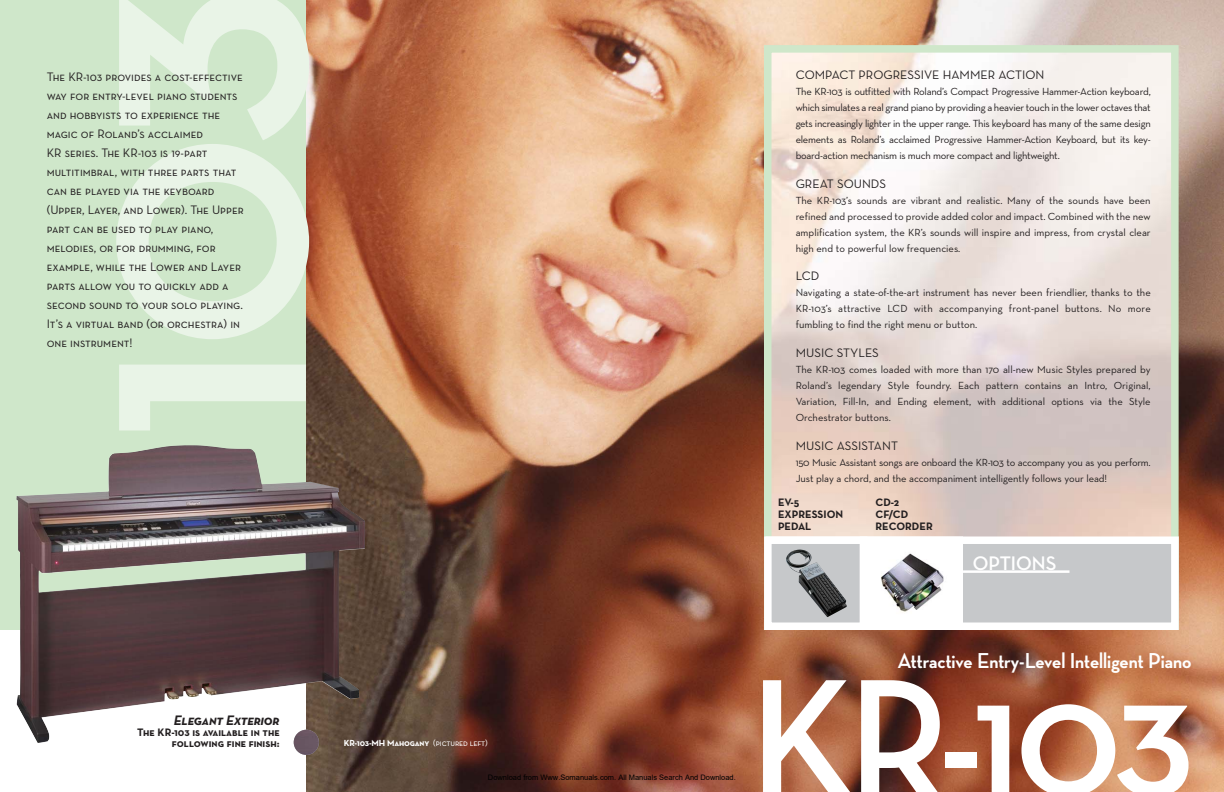
<style>
.page{position:relative;width:1224px;height:792px;background:#fff}
.page>*{position:absolute;margin:0;border:0;box-sizing:border-box;transform-origin:0 0}
.t1{font:700 352.6px "Neutra Disp";color:#e9f4e7}
.t2{font:700 169.5px "Neutra Disp";color:#fff}
.t3{font:700 22px "Neutra Disp";color:#fff}
.t4{font:700 20px "Neutra Disp";color:#fff}
.t5{font:14px "Neutra Text Bold SC Italic";letter-spacing:-.02em;color:#231f20}
.t6{font:12.5px/19px "Neutra Text Book SC";color:#231f20}
.t7{font:12.5px "Neutra Text";color:#231f20}
.t8{font:11px/11px "Neutra Text Bold SC";color:#231f20;text-align:right}
.t9{font:700 11px/12px "Neutra Text";color:#231f20}
.t10{font:10.5px/16px "Neutra Text";letter-spacing:-.005em;color:#231f20;text-align:justify}
.t11{font:9px "Neutra Text Bold SC";letter-spacing:-.02em;color:#fff}
.t12{font:7.5px "Arial";color:#000}
.s1{font-family:"Neutra Text Book SC"}
</style>
<div class="page">
<img style="left:306px;top:0;width:918px;height:792px">
<div style="left:0;top:0;width:306px;height:792px;background:#cfe7ca"></div>
<div style="left:0;top:630px;width:306px;height:162px;background:#fff"></div>
<img style="left:294px;top:730px;width:25px;height:25px;border-radius:50%">
<img style="left:16px;top:445px;width:349px;height:299px">
<img style="left:773px;top:54px;width:397px;height:482px">
<div style="left:764px;top:45px;width:415px;height:585px;border:8px solid #cfe7ca"></div>
<div style="left:769px;top:540px;width:406px;height:86px;background:#c6c8ca"></div>
<div style="left:766px;top:536px;width:413px;height:94px;border:8px solid #fff"></div>
<div style="left:768px;top:540px;width:96px;height:86px;background:#c6c8ca"></div>
<img style="left:786px;top:550px;width:61px;height:67px">
<div style="left:764px;top:536px;width:103px;height:94px;border:8px solid #fff"></div>
<div style="left:863px;top:540px;width:96px;height:86px;background:#fff"></div>
<img style="left:881px;top:553px;width:63px;height:59px">
<div style="left:860px;top:536px;width:103px;height:94px;border:8px solid #fff"></div>
<hr style="left:963px;top:570px;width:107px;height:3px;background:#fff">
<h1 class="t1" style="left:92px;top:441px;width:461px;rotate:-90deg">103</h1>
<p class="t6" style="left:47px;top:67px;width:198px">The KR-103 provides a cost-effective way for entry-level piano students and hobbyists to experience the magic of Roland’s acclaimed<br>KR series. The KR-103 is 19-part multitimbral, with three parts that can be played via the keyboard (Upper, Layer, and Lower). The Upper part can be used to play piano, melodies, or for drumming, for example, while the Lower and Layer parts allow you to quickly add a second sound to your solo playing.<br>It’s a virtual band (or orchestra) in one instrument!</p>
<h3 class="t5" style="left:174px;top:712px;width:107px">Elegant Exterior</h3>
<p class="t8" style="left:137px;top:727px;width:144px">The KR-103 is available in the following fine finish:</p>
<p class="t7" style="left:796px;top:70px;width:250px">COMPACT PROGRESSIVE HAMMER ACTION</p>
<p class="t10" style="left:796px;top:84px;width:357px">The KR-103 is outfitted with Roland’s Compact Progressive Hammer-Action keyboard, which simulates a real grand piano by providing a heavier touch in the lower octaves that gets increasingly lighter in the upper range. This keyboard has many of the same design elements as Roland’s acclaimed Progressive Hammer-Action Keyboard, but its key&shy;board-action mechanism is much more compact and lightweight.</p>
<p class="t7" style="left:796px;top:179px;width:92px">GREAT SOUNDS</p>
<p class="t10" style="left:796px;top:193px;width:357px">The KR-103’s sounds are vibrant and realistic. Many of the sounds have been refined and processed to provide added color and impact. Combined with the new amplification system, the KR’s sounds will inspire and impress, from crystal clear high end to powerful low frequencies.</p>
<p class="t7" style="left:796px;top:271px;width:25px">LCD</p>
<p class="t10" style="left:796px;top:286px;width:357px">Navigating a state-of-the-art instrument has never been friendlier, thanks to the KR-103’s attractive LCD with accompanying front-panel buttons. No more fumbling to find the right menu or button.</p>
<p class="t7" style="left:796px;top:348px;width:85px">MUSIC STYLES</p>
<p class="t10" style="left:796px;top:362px;width:357px">The KR-103 comes loaded with more than 170 all-new Music Styles prepared by Roland’s legendary Style foundry. Each pattern contains an Intro, Original, Variation, Fill-In, and Ending element, with additional options via the Style Orchestrator buttons.</p>
<p class="t7" style="left:796px;top:441px;width:104px">MUSIC ASSISTANT</p>
<p class="t10" style="left:796px;top:455px;width:357px">150 Music Assistant songs are onboard the KR-103 to accompany you as you perform.<br>Just play a chord, and the accompaniment intelligently follows your lead!</p>
<p class="t9" style="left:876px;top:497px;width:59px">CD-2<br>CF/CD<br>RECORDER</p>
<p class="t9" style="left:778px;top:497px;width:67px">EV-5<br>EXPRESSION<br>PEDAL</p>
<h3 class="t4" style="left:973px;top:558px;width:85px">OPTIONS</h3>
<p class="t11" style="left:344px;top:738px;width:146px">KR-103-MH Mahogany <span class="s1">(pictured left)</span></p>
<p class="t12" style="left:488px;top:774px;width:249px">Download from Www.Somanuals.com. All Manuals Search And Download.</p>
<h3 class="t3" style="left:897px;top:655px;width:296px">Attractive Entry-Level Intelligent Piano</h3>
<h2 class="t2" style="left:750px;top:693px;width:444px">KR-103</h2>
</div>
